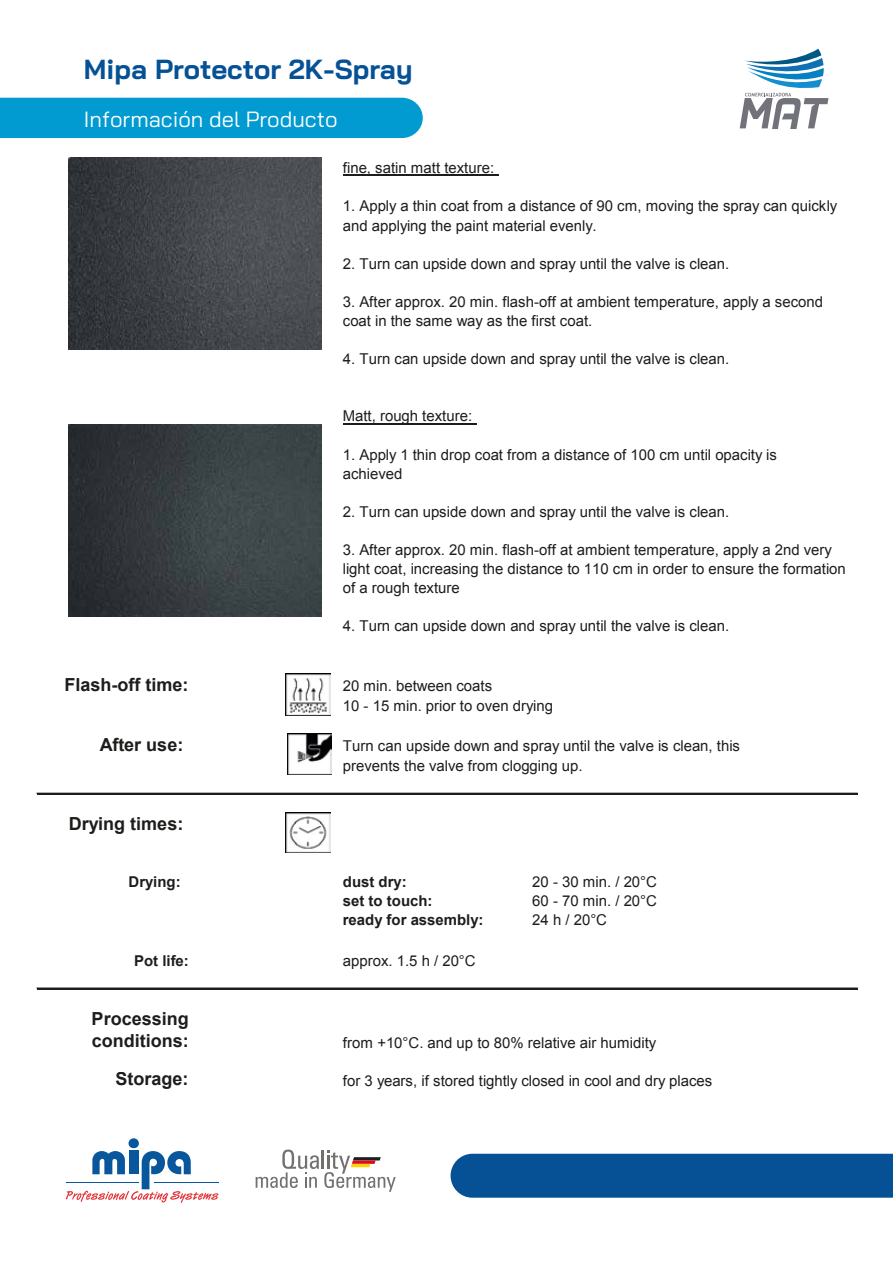
<style>
.page{position:relative;width:893px;height:1263px;background:#fff}
.page>*{position:absolute;margin:0;border:0;box-sizing:border-box;transform-origin:0 0}
.t1{font:700 27.6px "Bai Jamjuree";color:#065195}
.t2{font:22.05px "Bai Jamjuree";color:#fff}
.t3{font:700 18px/22.6px "Arial";color:#1d1d1b}
.t4{font:15px/19px "Arial";color:#1d1d1b}
.t5{font:700 15px "Arial";color:#1d1d1b}
</style>
<div class="page">
<hr style="left:343px;top:175px;width:155px;height:1px;background:#1d1d1b">
<hr style="left:343px;top:423px;width:133px;height:1px;background:#1d1d1b">
<hr style="left:37px;top:793px;width:820px;height:1px;background:#1d1d1b">
<hr style="left:37px;top:988px;width:820px;height:1px;background:#1d1d1b">
<img style="left:286px;top:673px;width:45px;height:42px">
<img style="left:287px;top:733px;width:45px;height:41px">
<img style="left:286px;top:812px;width:45px;height:41px">
<img style="left:68px;top:158px;width:253px;height:192px">
<img style="left:68px;top:425px;width:253px;height:192px">
<div style="left:0;top:98px;width:423px;height:40px;background:#019bd2"></div>
<svg style="left:740px;top:49px;width:88px;height:80px"></svg>
<div style="left:450px;top:1153px;width:443px;height:44px;background:#065195"></div>
<svg style="left:66px;top:1138px;width:152px;height:65px"></svg>
<hr style="left:154px;top:1182px;width:65px;height:1px;background:#08569b">
<hr style="left:66px;top:1182px;width:72px;height:1px;background:#08569b">
<svg style="left:256px;top:1149px;width:140px;height:43px"></svg>
<h1 class="t1" style="left:84px;top:54px;width:330px">Mipa Protector 2K-Spray</h1>
<h2 class="t2" style="left:84px;top:100px;width:255px">Información del Producto</h2>
<p class="t4" style="left:343px;top:159px;width:153px">fine, satin matt texture:</p>
<p class="t4" style="left:343px;top:197px;width:496px">1. Apply a thin coat from a distance of 90 cm, moving the spray can quickly and applying the paint material evenly.</p>
<p class="t4" style="left:343px;top:254px;width:388px">2. Turn can upside down and spray until the valve is clean.</p>
<p class="t4" style="left:343px;top:292px;width:482px">3. After approx. 20 min. flash-off at ambient temperature, apply a second coat in the same way as the first coat.</p>
<p class="t4" style="left:343px;top:349px;width:388px">4. Turn can upside down and spray until the valve is clean.</p>
<p class="t4" style="left:343px;top:407px;width:131px">Matt, rough texture:</p>
<p class="t4" style="left:343px;top:445px;width:436px">1. Apply 1 thin drop coat from a distance of 100 cm until opacity is achieved</p>
<p class="t4" style="left:343px;top:502px;width:388px">2. Turn can upside down and spray until the valve is clean.</p>
<p class="t4" style="left:343px;top:540px;width:504px">3. After approx. 20 min. flash-off at ambient temperature, apply a 2nd very light coat, increasing the distance to 110 cm in order to ensure the formation of a rough texture</p>
<p class="t4" style="left:343px;top:617px;width:388px">4. Turn can upside down and spray until the valve is clean.</p>
<p class="t3" style="left:64px;top:674px;width:125px">Flash-off time:</p>
<p class="t4" style="left:343px;top:676px;width:212px;line-height:19.6px">20 min. between coats<br>10 - 15 min. prior to oven drying</p>
<p class="t3" style="left:100px;top:734px;width:85px">After use:</p>
<p class="t4" style="left:343px;top:736px;width:399px;line-height:19.6px">Turn can upside down and spray until the valve is clean, this prevents the valve from clogging up.</p>
<p class="t3" style="left:69px;top:813px;width:116px">Drying times:</p>
<p class="t5" style="left:129px;top:872px;width:54px">Drying:</p>
<p class="t5" style="left:343px;top:872px;width:65px">dust dry:</p>
<p class="t4" style="left:532px;top:872px;width:126px">20 - 30 min. / 20°C</p>
<p class="t5" style="left:343px;top:890px;width:91px">set to touch:</p>
<p class="t4" style="left:532px;top:891px;width:126px">60 - 70 min. / 20°C</p>
<p class="t5" style="left:343px;top:909px;width:142px">ready for assembly:</p>
<p class="t4" style="left:532px;top:910px;width:76px">24 h / 20°C</p>
<p class="t5" style="left:134px;top:950px;width:56px">Pot life:</p>
<p class="t4" style="left:343px;top:951px;width:134px">approx. 1.5 h / 20°C</p>
<p class="t3" style="left:92px;top:1007px;width:99px">Processing conditions:</p>
<p class="t4" style="left:343px;top:1033px;width:315px">from +10°C. and up to 80% relative air humidity</p>
<p class="t3" style="left:115px;top:1068px;width:75px">Storage:</p>
<p class="t4" style="left:343px;top:1071px;width:371px">for 3 years, if stored tightly closed in cool and dry places</p>
</div>
